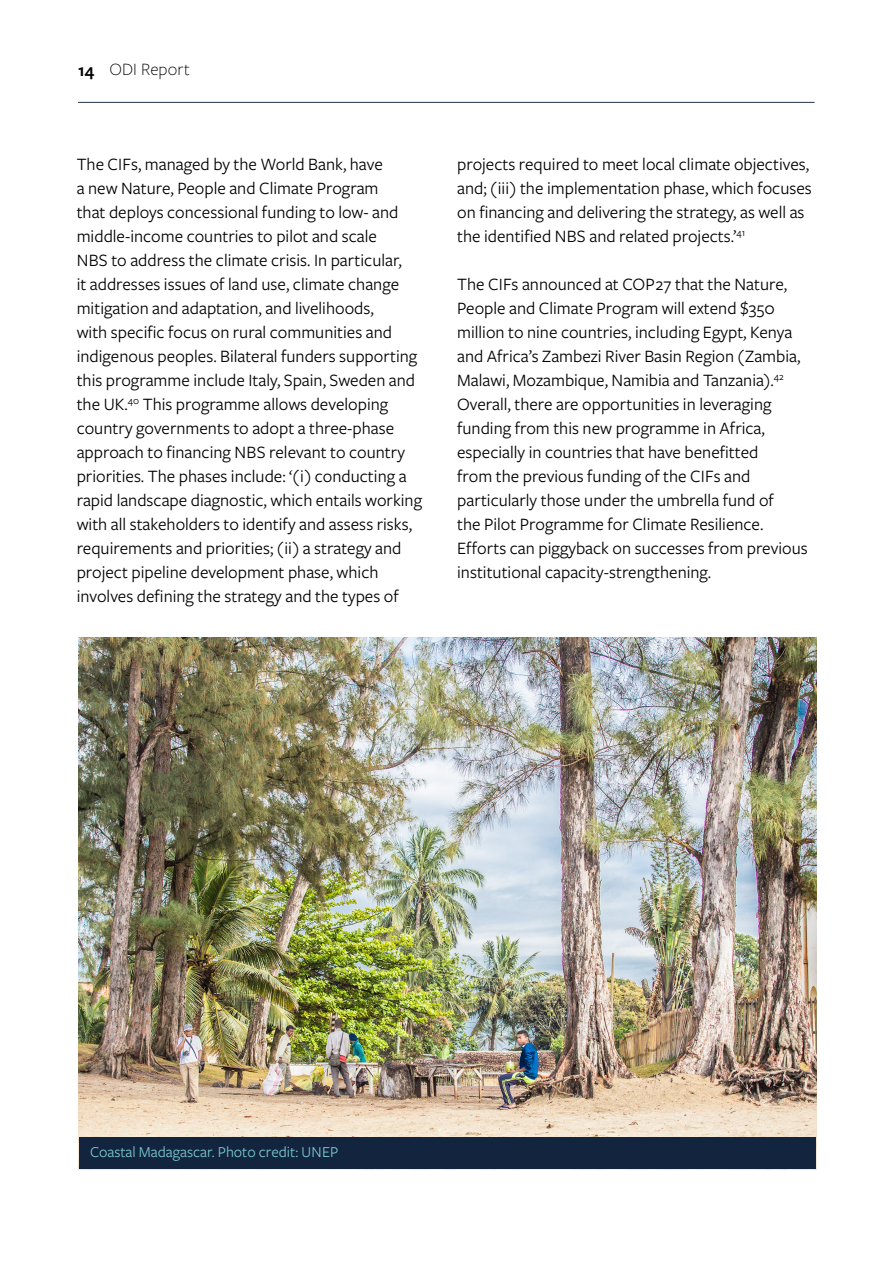
<style>
.page{position:relative;width:893px;height:1263px;background:#fff}
.page>*{position:absolute;margin:0;border:0;box-sizing:border-box;transform-origin:0 0}
.Body_Text{font:18px/24px "Freight Sans Pro";color:#000}
.t1{font:300 18px "Freight Sans Pro";letter-spacing:.005em;color:#000}
.Photo_caption__1-col{font:15.75px "Freight Sans Pro";color:#79c9d1}
.s1{font-weight:600}
</style>
<div class="page">
<hr style="left:78px;top:102px;width:736px;height:1px;background:#13243f">
<img style="left:78px;top:637px;width:738px;height:532px">
<div style="left:79px;top:1137px;width:736px;height:32px;background:#13243f"></div>
<p class="t1" style="left:78px;top:58px;width:113px"><span class="s1">14</span> ODI Report</p>
<p class="Body_Text" style="left:77px;top:151px;width:347px">The CIFs, managed by the World Bank, have<br>a new Nature, People and Climate Program<br>that deploys concessional funding to low- and middle-income countries to pilot and scale<br>NBS to address the climate crisis. In particular,<br>it addresses issues of land use, climate change mitigation and adaptation, and livelihoods,<br>with specific focus on rural communities and indigenous peoples. Bilateral funders supporting this programme include Italy, Spain, Sweden and the UK.<sup>40</sup> This programme allows developing country governments to adopt a three-phase approach to financing NBS relevant to country priorities. The phases include: ‘(i) conducting a rapid landscape diagnostic, which entails working with all stakeholders to identify and assess risks, requirements and priorities; (ii) a strategy and project pipeline development phase, which involves defining the strategy and the types of</p>
<p class="Body_Text" style="left:457px;top:151px;width:356px">projects required to meet local climate objectives, and; (iii) the implementation phase, which focuses on financing and delivering the strategy, as well as the identified NBS and related projects.’<sup>41</sup></p>
<p class="Body_Text" style="left:457px;top:271px;width:337px">The CIFs announced at COP27 that the Nature,<br>People and Climate Program will extend $350 million to nine countries, including Egypt, Kenya</p>
<p class="Body_Text" style="left:457px;top:343px;width:352px">and Africa’s Zambezi River Basin Region (Zambia, Malawi, Mozambique, Namibia and Tanzania).<sup>42<br></sup>Overall, there are opportunities in leveraging funding from this new programme in Africa, especially in countries that have benefitted<br>from the previous funding of the CIFs and particularly those under the umbrella fund of<br>the Pilot Programme for Climate Resilience.<br>Efforts can piggyback on successes from previous institutional capacity-strengthening.</p>
<p class="Photo_caption__1-col" style="left:90px;top:1141px;width:250px">Coastal Madagascar. Photo credit: UNEP</p>
</div>
